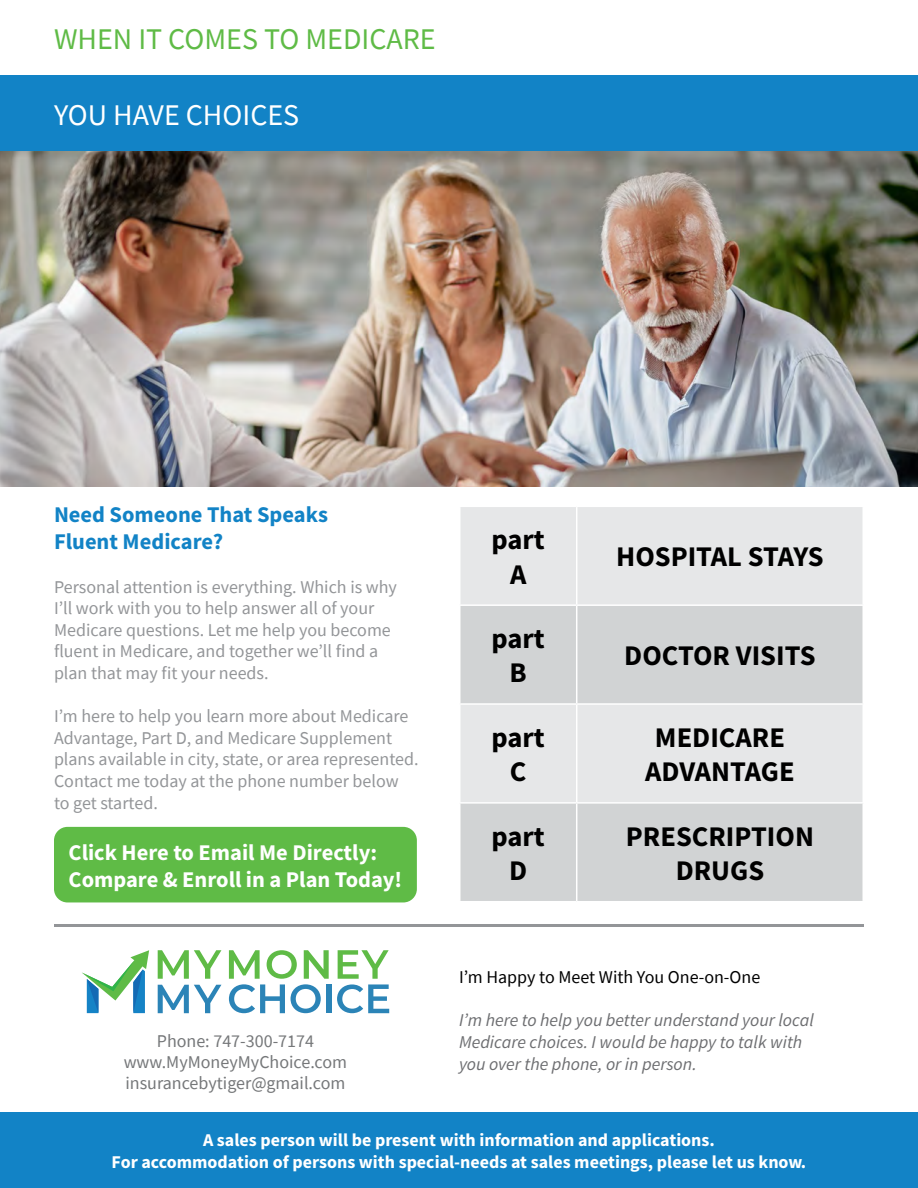
<style>
.page{position:relative;width:918px;height:1188px;background:#fff}
.page>*{position:absolute;margin:0;border:0;box-sizing:border-box;transform-origin:0 0}
.t1{font:30px "Source Sans Pro";color:#5fbb46}
.t2{font:30px "Source Sans Pro";color:#fff}
.t3{font:700 28.5px/34.2px "Source Sans Pro";color:#000;text-align:center}
.t4{font:700 22.5px/27px "Source Sans Pro";color:#fff}
.t5{font:700 22.5px/27px "Source Sans Pro";color:#1283c6}
.t6{font:18px/21.6px "Source Sans Pro";color:#939598}
.t7{font:700 18px/21.6px "Source Sans Pro";color:#fff;text-align:center}
.t8{font:italic 18px/21.6px "Source Sans Pro";color:#6d6e71}
.t9{font:18px/21px "Source Sans Pro";color:#757779;text-align:center}
.t10{font:18px "Source Sans Pro";color:#000}
</style>
<div class="page">
<img style="left:0;top:151px;width:918px;height:335px">
<div style="left:0;top:76px;width:918px;height:75px;background:#1283c6"></div>
<div style="left:0;top:1112px;width:918px;height:76px;background:#1283c6"></div>
<hr style="left:54px;top:925px;width:810px;height:2px;background:#939598">
<div style="left:54px;top:827px;width:363px;height:75px;background:#5fbb46;border-radius:14px"></div>
<div style="left:460px;top:507px;width:402px;height:295px;background:#e6e7e8"></div>
<div style="left:460px;top:606px;width:402px;height:97px;background:#d1d3d4"></div>
<div style="left:460px;top:804px;width:402px;height:97px;background:#d1d3d4"></div>
<hr style="left:576px;top:507px;width:1px;height:97px;background:#fff">
<hr style="left:459px;top:604px;width:118px;height:2px;background:#fff">
<hr style="left:577px;top:604px;width:287px;height:2px;background:#fff">
<hr style="left:576px;top:606px;width:1px;height:97px;background:#fff">
<hr style="left:459px;top:703px;width:118px;height:2px;background:#fff">
<hr style="left:577px;top:703px;width:287px;height:2px;background:#fff">
<hr style="left:576px;top:705px;width:1px;height:97px;background:#fff">
<hr style="left:576px;top:804px;width:1px;height:97px;background:#fff">
<svg style="left:82px;top:950px;width:67px;height:63px"></svg>
<div style="left:326px;top:984px;width:5px;height:29px;background:#2b84b7"></div>
<svg style="left:229px;top:950px;width:100px;height:63px"></svg>
<svg style="left:337px;top:950px;width:52px;height:63px"></svg>
<svg style="left:158px;top:950px;width:63px;height:29px"></svg>
<svg style="left:158px;top:985px;width:63px;height:28px"></svg>
<h1 class="t1" style="left:54px;top:20px;width:383px">WHEN IT COMES TO MEDICARE</h1>
<h1 class="t2" style="left:54px;top:96px;width:247px">YOU HAVE CHOICES</h1>
<p class="t5" style="left:54px;top:501px;width:276px">Need Someone That Speaks<br>Fluent Medicare?</p>
<p class="t6" style="left:54px;top:576px;width:345px">Personal attention is everything. Which is why I’ll work with you to help answer all of your Medicare questions. Let me help you become fluent in Medicare, and together we’ll find a plan that may fit your needs.</p>
<p class="t6" style="left:54px;top:705px;width:366px">I’m here to help you learn more about Medicare Advantage, Part D, and Medicare Supplement plans available in city, state, or area represented.<br>Contact me today at the phone number below to get started.</p>
<p class="t4" style="left:69px;top:838px;width:335px">Click Here to Email Me Directly:<br>Compare &amp; Enroll in a Plan Today!</p>
<p class="t9" style="left:124px;top:1030px;width:225px">Phone: 747-300-7174 www.MyMoneyMyChoice.com insurancebytiger@gmail.com</p>
<h2 class="t3" style="left:492px;top:522px;width:55px">part<br>A</h2>
<h2 class="t3" style="left:492px;top:621px;width:55px">part<br>B</h2>
<h2 class="t3" style="left:616px;top:539px;width:209px">HOSPITAL STAYS</h2>
<h2 class="t3" style="left:624px;top:638px;width:193px">DOCTOR VISITS</h2>
<h2 class="t3" style="left:492px;top:720px;width:55px">part<br>C</h2>
<h2 class="t3" style="left:645px;top:720px;width:151px">MEDICARE<br>ADVANTAGE</h2>
<h2 class="t3" style="left:492px;top:819px;width:55px">part<br>D</h2>
<h2 class="t3" style="left:626px;top:819px;width:190px">PRESCRIPTION<br>DRUGS</h2>
<p class="t10" style="left:459px;top:966px;width:303px">I’m Happy to Meet With You One-on-One</p>
<p class="t8" style="left:459px;top:1009px;width:356px">I’m here to help you better understand your local<br>Medicare choices. I would be happy to talk with you over the phone, or in person.</p>
<p class="t7" style="left:112px;top:1129px;width:696px">A sales person will be present with information and applications.<br>For accommodation of persons with special-needs at sales meetings, please let us know.</p>
</div>
